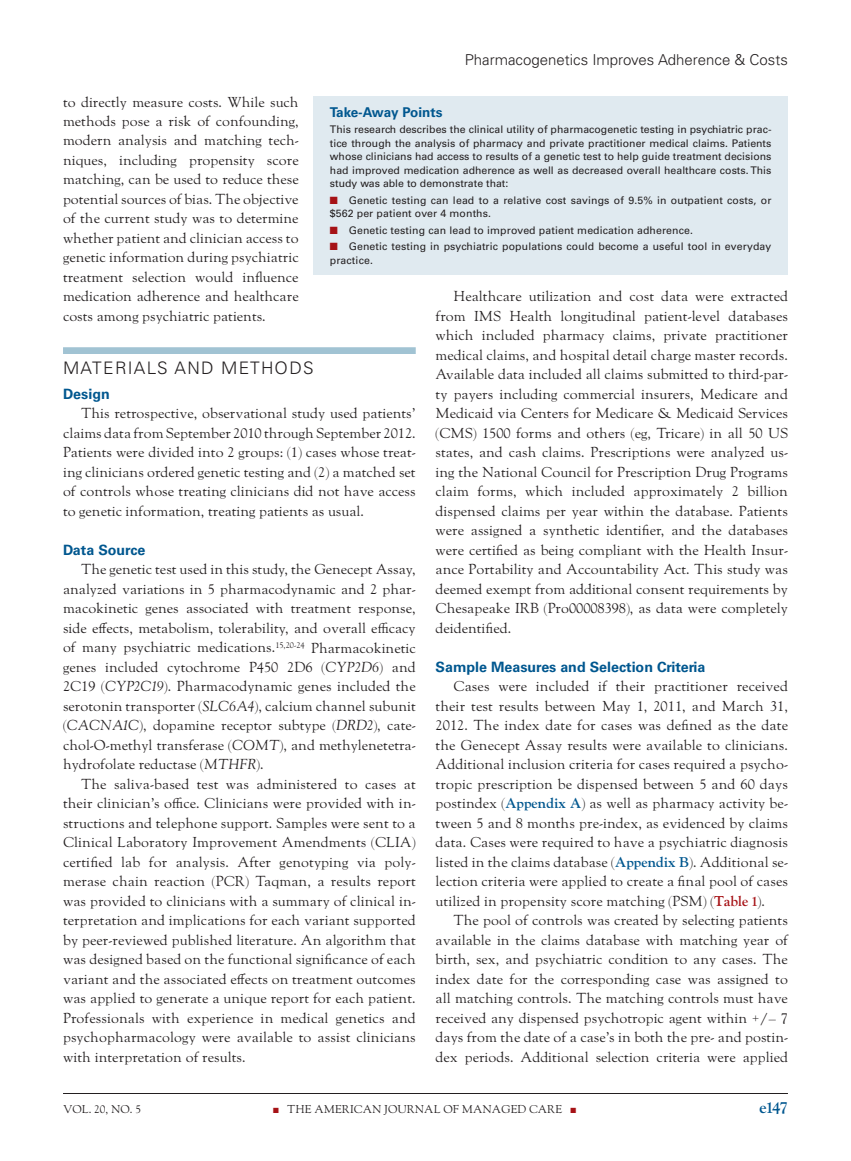
<style>
.page{position:relative;width:851px;height:1161px;background:#fff}
.page>*{position:absolute;margin:0;border:0;box-sizing:border-box;transform-origin:0 0}
.t1{font:300 17.25px "Univers LT Std";letter-spacing:.075em;color:#231f20}
.t2{font:700 16.5px "LTC Goudy Oldstyle Pro";color:#00578f}
.t3{font:300 15px "Univers LT Std";color:#231f20}
.t4{font:14.25px/19.5px "LTC Goudy Oldstyle Pro";color:#231f20;text-align:justify}
.t5{font:700 14.25px "Univers LT Std";color:#00578f}
.t6{font:700 13.5px "Univers LT Std";letter-spacing:-.02em;color:#00578f}
.t7{font:11.25px "LTC Goudy Oldstyle Pro";color:#231f20}
.t8{font:10.5px/13.5px "Univers LT Std";letter-spacing:.01em;color:#231f20}
.s1{font-style:italic}
.s2{color:#a61216}
.s3{font-weight:700;color:#00578f}
.s4{font-weight:700;color:#a61216}
</style>
<div class="page">
<hr style="left:63px;top:1093px;width:725px;height:1px;background:#231f20">
<div style="left:63px;top:347px;width:353px;height:7px;background:#a1c3d3"></div>
<div style="left:313px;top:96px;width:475px;height:178px;background:#e0eaf0"></div>
<p class="t3" style="left:465px;top:51px;width:324px">Pharmacogenetics Improves Adherence &amp; Costs</p>
<p class="t4" style="left:63px;top:93px;width:237px">to directly measure costs. While such methods pose a risk of confounding, modern analysis and matching tech&shy;niques, including propensity score matching, can be used to reduce these potential sources of bias. The objective of the current study was to determine whether patient and clinician access to genetic information during psychiatric treatment selection would influence medication adherence and healthcare costs among psychiatric patients.</p>
<p class="t1" style="left:63px;top:357px;width:252px">MATERIALS AND METHODS</p>
<p class="t5" style="left:63px;top:386px;width:48px">Design</p>
<p class="t4" style="left:63px;top:405px;width:354px;text-indent:18px">This retrospective, observational study used patients’ claims data from September 2010 through September 2012.<br>Patients were divided into 2 groups: (1) cases whose treat&shy;ing clinicians ordered genetic testing and (2) a matched set of controls whose treating clinicians did not have access to genetic information, treating patients as usual.</p>
<p class="t5" style="left:63px;top:542px;width:84px">Data Source</p>
<p class="t4" style="left:63px;top:561px;width:354px;text-indent:18px">The genetic test used in this study, the Genecept Assay, analyzed variations in 5 pharmacodynamic and 2 phar&shy;macokinetic genes associated with treatment response, side effects, metabolism, tolerability, and overall efficacy of many psychiatric medications.<sup>15,20-24</sup> Pharmacokinetic genes included cytochrome P450 2D6 (<span class="s1">CYP2D6</span>) and 2C19 (<span class="s1">CYP2C19</span>). Pharmacodynamic genes included the serotonin transporter (<span class="s1">SLC6A4</span>), calcium channel subunit (<span class="s1">CACNA1C</span>), dopamine receptor subtype (<span class="s1">DRD2</span>), cate&shy;chol-O-methyl transferase (<span class="s1">COMT</span>), and methylenetetra&shy;hydrofolate reductase (<span class="s1">MTHFR</span>).</p>
<p class="t4" style="left:63px;top:775px;width:354px;text-indent:18px">The saliva-based test was administered to cases at their clinician’s office. Clinicians were provided with in&shy;structions and telephone support. Samples were sent to a Clinical Laboratory Improvement Amendments (CLIA) certified lab for analysis. After genotyping via poly&shy;merase chain reaction (PCR) Taqman, a results report was provided to clinicians with a summary of clinical in&shy;terpretation and implications for each variant supported by peer-reviewed published literature. An algorithm that was designed based on the functional significance of each variant and the associated effects on treatment outcomes was applied to generate a unique report for each patient.<br>Professionals with experience in medical genetics and psychopharmacology were available to assist clinicians with interpretation of results.</p>
<p class="t6" style="left:330px;top:104px;width:114px">Take-Away Points</p>
<p class="t8" style="left:330px;top:123px;width:443px;text-align:justify">This research describes the clinical utility of pharmacogenetic testing in psychiatric prac&shy;tice through the analysis of pharmacy and private practitioner medical claims. Patients whose clinicians had access to results of a genetic test to help guide treatment decisions had improved medication adherence as well as decreased overall healthcare costs. This study was able to demonstrate that:</p>
<p class="t8" style="left:330px;top:193px;width:443px"><span class="s2">■</span> Genetic testing can lead to a relative cost savings of 9.5% in outpatient costs, or $562 per patient over 4 months.</p>
<p class="t8" style="left:330px;top:223px;width:364px"><span class="s2">■</span> Genetic testing can lead to improved patient medication adherence.</p>
<p class="t8" style="left:330px;top:240px;width:443px"><span class="s2">■</span> Genetic testing in psychiatric populations could become a useful tool in everyday practice.</p>
<p class="t4" style="left:435px;top:288px;width:354px;text-indent:18px">Healthcare utilization and cost data were extracted from IMS Health longitudinal patient-level databases which included pharmacy claims, private practitioner medical claims, and hospital detail charge master records.<br>Available data included all claims submitted to third-par&shy;ty payers including commercial insurers, Medicare and Medicaid via Centers for Medicare &amp; Medicaid Services (CMS) 1500 forms and others (eg, Tricare) in all 50 US states, and cash claims. Prescriptions were analyzed us&shy;ing the National Council for Prescription Drug Programs claim forms, which included approximately 2 billion dispensed claims per year within the database. Patients were assigned a synthetic identifier, and the databases were certified as being compliant with the Health Insur&shy;ance Portability and Accountability Act. This study was deemed exempt from additional consent requirements by Chesapeake IRB (Pro00008398), as data were completely deidentified.</p>
<p class="t5" style="left:435px;top:658px;width:271px">Sample Measures and Selection Criteria</p>
<p class="t4" style="left:435px;top:677px;width:354px;text-indent:18px">Cases were included if their practitioner received their test results between May 1, 2011, and March 31, 2012. The index date for cases was defined as the date the Genecept Assay results were available to clinicians.<br>Additional inclusion criteria for cases required a psycho&shy;tropic prescription be dispensed between 5 and 60 days postindex (<span class="s3">Appendix A</span>) as well as pharmacy activity be&shy;tween 5 and 8 months pre-index, as evidenced by claims data. Cases were required to have a psychiatric diagnosis listed in the claims database (<span class="s3">Appendix B</span>). Additional se&shy;lection criteria were applied to create a final pool of cases utilized in propensity score matching (PSM) (<span class="s4">Table 1</span>).</p>
<p class="t4" style="left:435px;top:911px;width:354px;text-indent:18px">The pool of controls was created by selecting patients available in the claims database with matching year of birth, sex, and psychiatric condition to any cases. The index date for the corresponding case was assigned to all matching controls. The matching controls must have received any dispensed psychotropic agent within +/– 7 days from the date of a case’s in both the pre- and postin&shy;dex periods. Additional selection criteria were applied</p>
<p class="t7" style="left:63px;top:1103px;width:80px">VOL. 20, NO. 5</p>
<p class="t7" style="left:273px;top:1103px;width:304px"><span class="s2">■</span> THE AMERICAN JOURNAL OF MANAGED CARE <span class="s2">■</span></p>
<p class="t2" style="left:759px;top:1099px;width:29px">e147</p>
</div>
